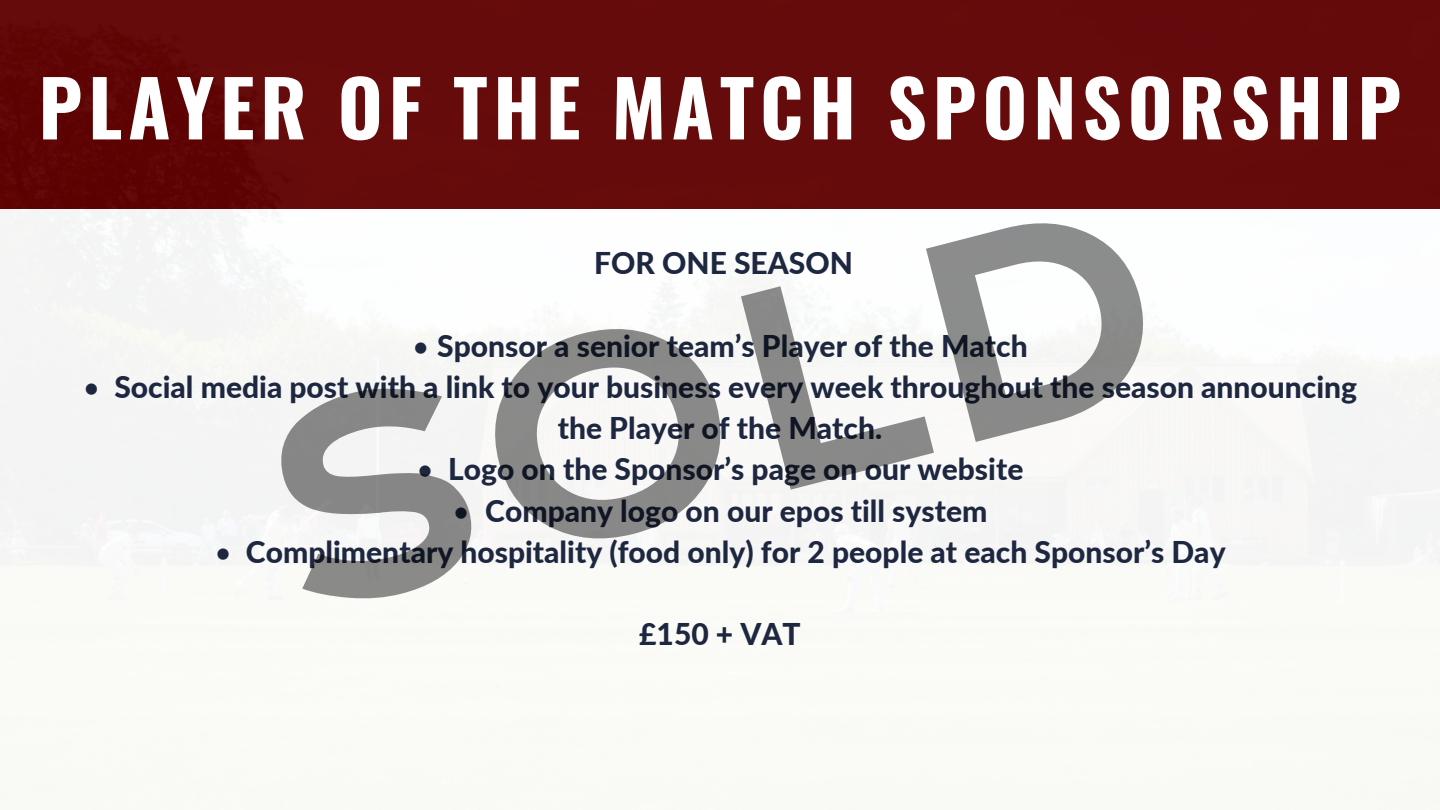
<style>
.page{position:relative;width:1440px;height:810px;background:#fff}
.page>*{position:absolute;margin:0;border:0;box-sizing:border-box;transform-origin:0 0}
.t1{font:800 300px "Brooklyn";color:#000}
.t2{font:700 77px "Oswald";letter-spacing:.075em;color:#fff}
.t3{font:800 30px/41.2px "Lato";color:#1e2740;text-align:center}
.s1{font-weight:400}
</style>
<div class="page">
<img style="left:0;top:0;width:1440px;height:810px">
<p class="t2" style="left:39px;top:48px;width:1364px">PLAYER OF THE MATCH SPONSORSHIP</p>
<h1 class="t1" style="left:223px;top:339px;width:920px;rotate:-14deg">SOLD</h1>
<p class="t3" style="left:594px;top:242px;width:260px">FOR ONE SEASON</p>
<h2 class="t3" style="left:412px;top:324px;width:617px"><span class="s1">•</span> Sponsor a senior team’s Player of the Match</h2>
<h1 class="t3" style="left:83px;top:366px;width:1276px"><span class="s1">•</span> Social media post with a link to your business every week throughout the season announcing the Player of the Match.</h1>
<h3 class="t3" style="left:417px;top:448px;width:608px"><span class="s1">•</span> Logo on the Sponsor’s page on our website</h3>
<p class="t3" style="left:453px;top:489px;width:536px"><span class="s1">•</span> Company logo on our epos till system</p>
<p class="t3" style="left:214px;top:531px;width:1013px"><span class="s1">•</span> Complimentary hospitality (food only) for 2 people at each Sponsor’s Day</p>
<p class="t3" style="left:639px;top:613px;width:163px">£150 + VAT</p>
</div>
